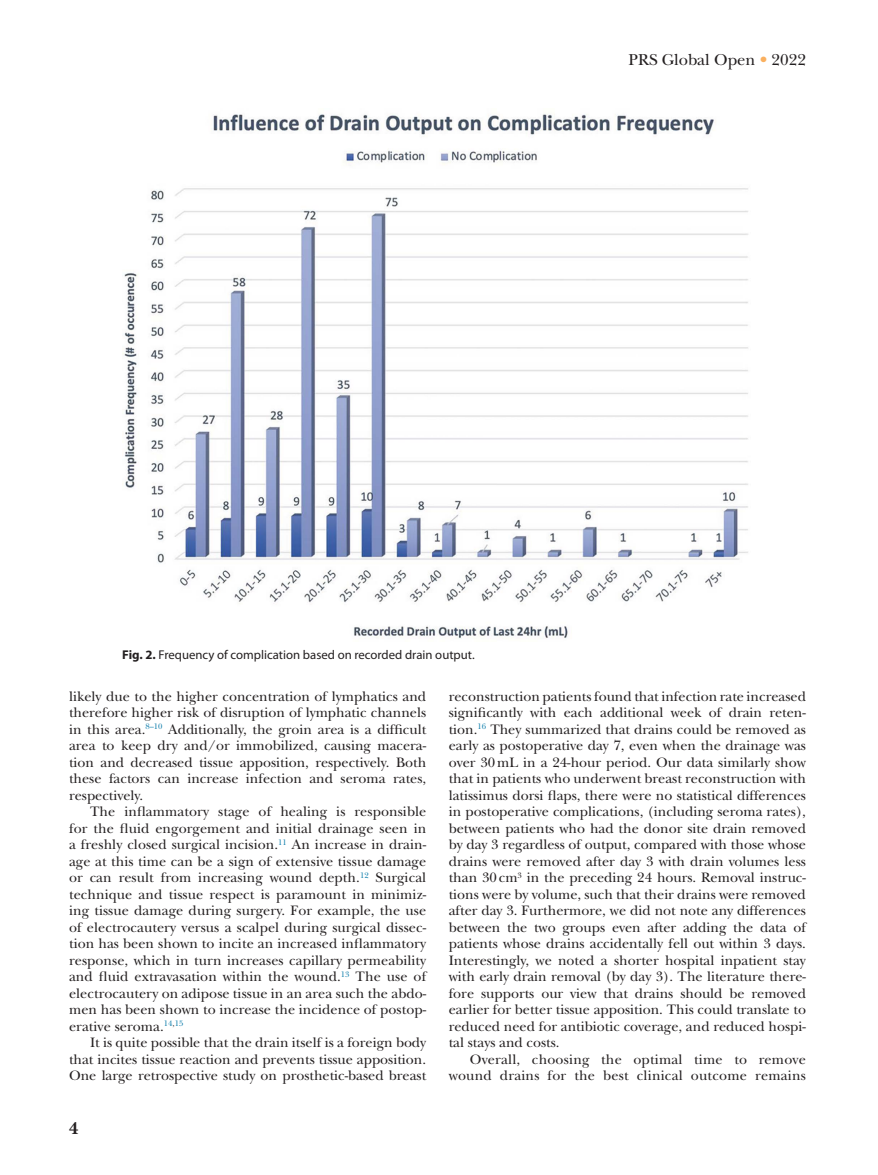
<style>
.page{position:relative;width:878px;height:1175px;background:#fff}
.page>*{position:absolute;margin:0;border:0;box-sizing:border-box;transform-origin:0 0}
.t1{font:700 18px "New Baskerville Std";color:#231f20}
.t2{font:16.5px "New Baskerville Std";color:#231f20}
.t3{font:14.25px/16.5px "New Baskerville Std";color:#231f20;text-align:justify}
.t4{font:12.75px "Myriad Pro";color:#231f20}
.s1{color:#fab05f}
.s2{font-weight:700}
</style>
<div class="page">
<img style="left:122px;top:114px;width:626px;height:525px">
<p class="t2" style="left:628px;top:50px;width:179px">PRS Global Open <span class="s1">•</span> 2022</p>
<p class="t4" style="left:122px;top:646px;width:354px"><span class="s2">Fig. 2.</span> Frequency of complication based on recorded drain output.</p>
<p class="t3" style="left:69px;top:688px;width:359px">likely due to the higher concentration of lymphatics and therefore higher risk of disruption of lymphatic channels in this area.<sup>8–10</sup> Additionally, the groin area is a difficult area to keep dry and/or immobilized, causing macera&shy;tion and decreased tissue apposition, respectively. Both these factors can increase infection and seroma rates, respectively.</p>
<p class="t3" style="left:69px;top:803px;width:359px;text-indent:21px">The inflammatory stage of healing is responsible for the fluid engorgement and initial drainage seen in a freshly closed surgical incision.<sup>11</sup> An increase in drain&shy;age at this time can be a sign of extensive tissue damage or can result from increasing wound depth.<sup>12</sup> Surgical technique and tissue respect is paramount in minimiz&shy;ing tissue damage during surgery. For example, the use of electrocautery versus a scalpel during surgical dissec&shy;tion has been shown to incite an increased inflammatory response, which in turn increases capillary permeability and fluid extravasation within the wound.<sup>13</sup> The use of electrocautery on adipose tissue in an area such the abdo&shy;men has been shown to increase the incidence of postop&shy;erative seroma.<sup>14</sup><sup>,</sup><sup>15</sup></p>
<p class="t3" style="left:69px;top:1034px;width:359px;text-indent:21px">It is quite possible that the drain itself is a foreign body that incites tissue reaction and prevents tissue apposition.<br>One large retrospective study on prosthetic-based breast</p>
<p class="t1" style="left:69px;top:1118px;width:11px">4</p>
<p class="t3" style="left:449px;top:688px;width:359px">reconstruction patients found that infection rate increased significantly with each additional week of drain reten&shy;tion.<sup>16</sup> They summarized that drains could be removed as early as postoperative day 7, even when the drainage was over 30mL in a 24-hour period. Our data similarly show that in patients who underwent breast reconstruction with latissimus dorsi flaps, there were no statistical differences in postoperative complications, (including seroma rates), between patients who had the donor site drain removed by day 3 regardless of output, compared with those whose drains were removed after day 3 with drain volumes less than 30cm<sup>3</sup> in the preceding 24 hours. Removal instruc&shy;tions were by volume, such that their drains were removed after day 3. Furthermore, we did not note any differences between the two groups even after adding the data of patients whose drains accidentally fell out within 3 days.<br>Interestingly, we noted a shorter hospital inpatient stay with early drain removal (by day 3). The literature there&shy;fore supports our view that drains should be removed earlier for better tissue apposition. This could translate to reduced need for antibiotic coverage, and reduced hospi&shy;tal stays and costs.</p>
<p class="t3" style="left:449px;top:1051px;width:359px;text-align:right">Overall, choosing the optimal time to remove wound drains for the best clinical outcome remains</p>
</div>
